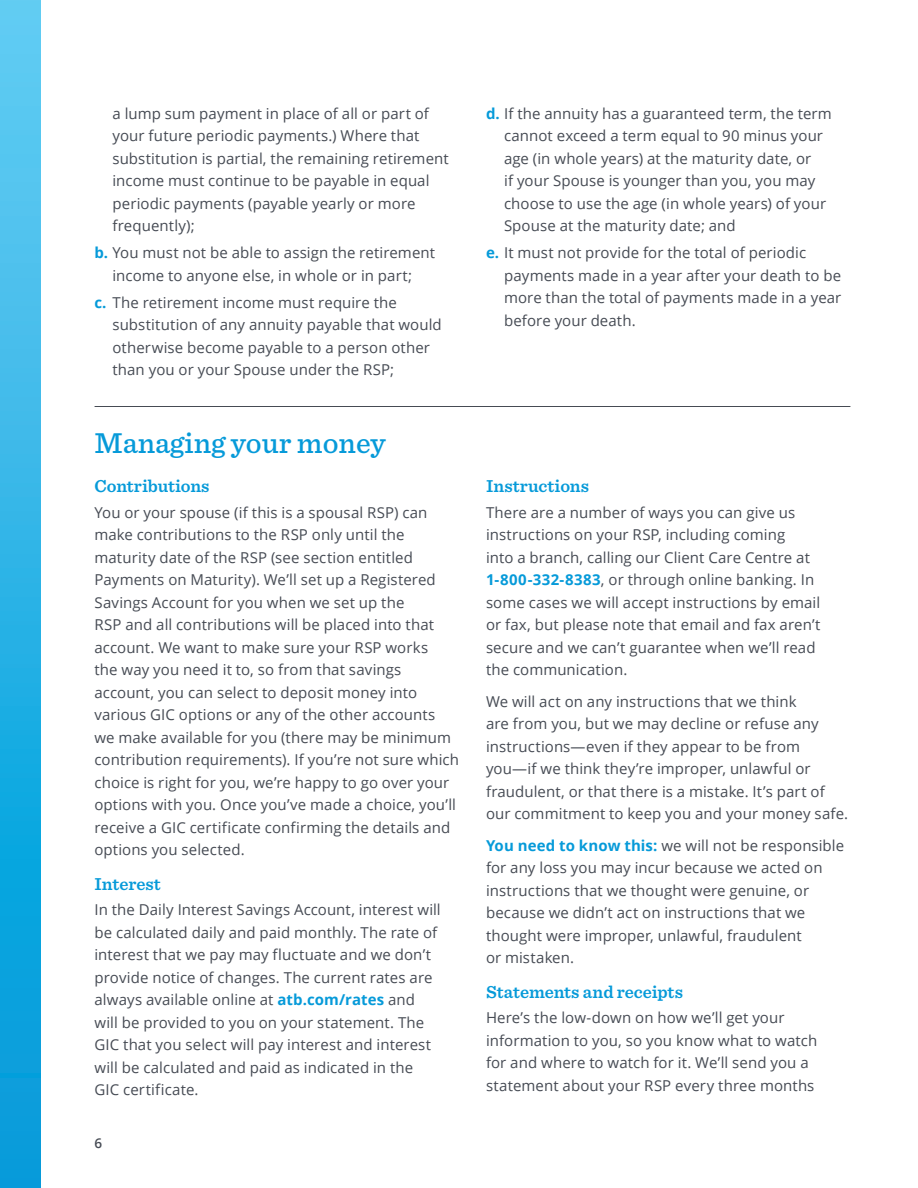
<style>
.page{position:relative;width:918px;height:1188px;background:#fff}
.page>*{position:absolute;margin:0;border:0;box-sizing:border-box;transform-origin:0 0}
.A_head{font:500 30px "Sentinel";color:#069ad9}
.B_head{font:600 18px "Sentinel";color:#069ad9}
.Body{font:15px/22.5px "Open Sans";letter-spacing:.005em;color:#464b54}
.t1{font:600 13.5px "Open Sans";color:#464b54}
.s1{font-weight:700;color:#069ad9}
</style>
<div class="page">
<div style="left:0;top:0;width:40px;height:1188px;background:linear-gradient(to bottom,#62cdf3,#0099d9)"></div>
<hr style="left:95px;top:406px;width:755px;height:1px;background:#464b54">
<p class="Body" style="left:112px;top:102px;width:338px">a lump sum payment in place of all or part of your future periodic payments.) Where that substitution is partial, the remaining retirement income must continue to be payable in equal periodic payments (payable yearly or more frequently);</p>
<p class="Body" style="left:94px;top:241px;width:342px;text-align:center"><span class="s1">b.</span> You must not be able to assign the retirement income to anyone else, in whole or in part;</p>
<p class="Body" style="left:112px;top:291px;width:331px;text-indent:-18px"><span class="s1">c.</span> The retirement income must require the substitution of any annuity payable that would otherwise become payable to a person other than you or your Spouse under the RSP;</p>
<p class="A_head" style="left:94px;top:420px;width:293px">Managing your money</p>
<p class="B_head" style="left:94px;top:472px;width:117px">Contributions</p>
<p class="Body" style="left:94px;top:501px;width:366px">You or your spouse (if this is a spousal RSP) can make contributions to the RSP only until the maturity date of the RSP (see section entitled Payments on Maturity). We’ll set up a Registered Savings Account for you when we set up the<br>RSP and all contributions will be placed into that account. We want to make sure your RSP works<br>the way you need it to, so from that savings account, you can select to deposit money into various GIC options or any of the other accounts we make available for you (there may be minimum contribution requirements). If you’re not sure which choice is right for you, we’re happy to go over your options with you. Once you’ve made a choice, you’ll receive a GIC certificate confirming the details and options you selected.</p>
<p class="B_head" style="left:94px;top:870px;width:68px">Interest</p>
<p class="Body" style="left:94px;top:898px;width:348px">In the Daily Interest Savings Account, interest will be calculated daily and paid monthly. The rate of interest that we pay may fluctuate and we don’t provide notice of changes. The current rates are always available online at <span class="s1">atb.com/rates</span> and will be provided to you on your statement. The GIC that you select will pay interest and interest will be calculated and paid as indicated in the GIC certificate.</p>
<p class="t1" style="left:94px;top:1133px;width:9px">6</p>
<p class="Body" style="left:504px;top:102px;width:329px;text-indent:-18px"><span class="s1">d.</span> If the annuity has a guaranteed term, the term cannot exceed a term equal to 90 minus your age (in whole years) at the maturity date, or<br>if your Spouse is younger than you, you may choose to use the age (in whole years) of your Spouse at the maturity date; and</p>
<p class="Body" style="left:504px;top:241px;width:339px;text-indent:-18px"><span class="s1">e.</span> It must not provide for the total of periodic payments made in a year after your death to be more than the total of payments made in a year before your death.</p>
<p class="B_head" style="left:486px;top:472px;width:105px">Instructions</p>
<p class="Body" style="left:486px;top:501px;width:336px">There are a number of ways you can give us instructions on your RSP, including coming<br>into a branch, calling our Client Care Centre at <span class="s1">1-800-332-8383</span>, or through online banking. In some cases we will accept instructions by email or fax, but please note that email and fax aren’t secure and we can’t guarantee when we’ll read the communication.</p>
<p class="Body" style="left:486px;top:690px;width:364px">We will act on any instructions that we think<br>are from you, but we may decline or refuse any instructions—even if they appear to be from you—if we think they’re improper, unlawful or fraudulent, or that there is a mistake. It’s part of our commitment to keep you and your money safe.</p>
<p class="Body" style="left:486px;top:834px;width:360px"><span class="s1">You need to know this:</span> we will not be responsible for any loss you may incur because we acted on instructions that we thought were genuine, or because we didn’t act on instructions that we thought were improper, unlawful, fraudulent<br>or mistaken.</p>
<p class="B_head" style="left:486px;top:978px;width:198px">Statements and receipts</p>
<p class="Body" style="left:486px;top:1006px;width:333px">Here’s the low-down on how we’ll get your information to you, so you know what to watch for and where to watch for it. We’ll send you a statement about your RSP every three months</p>
</div>
